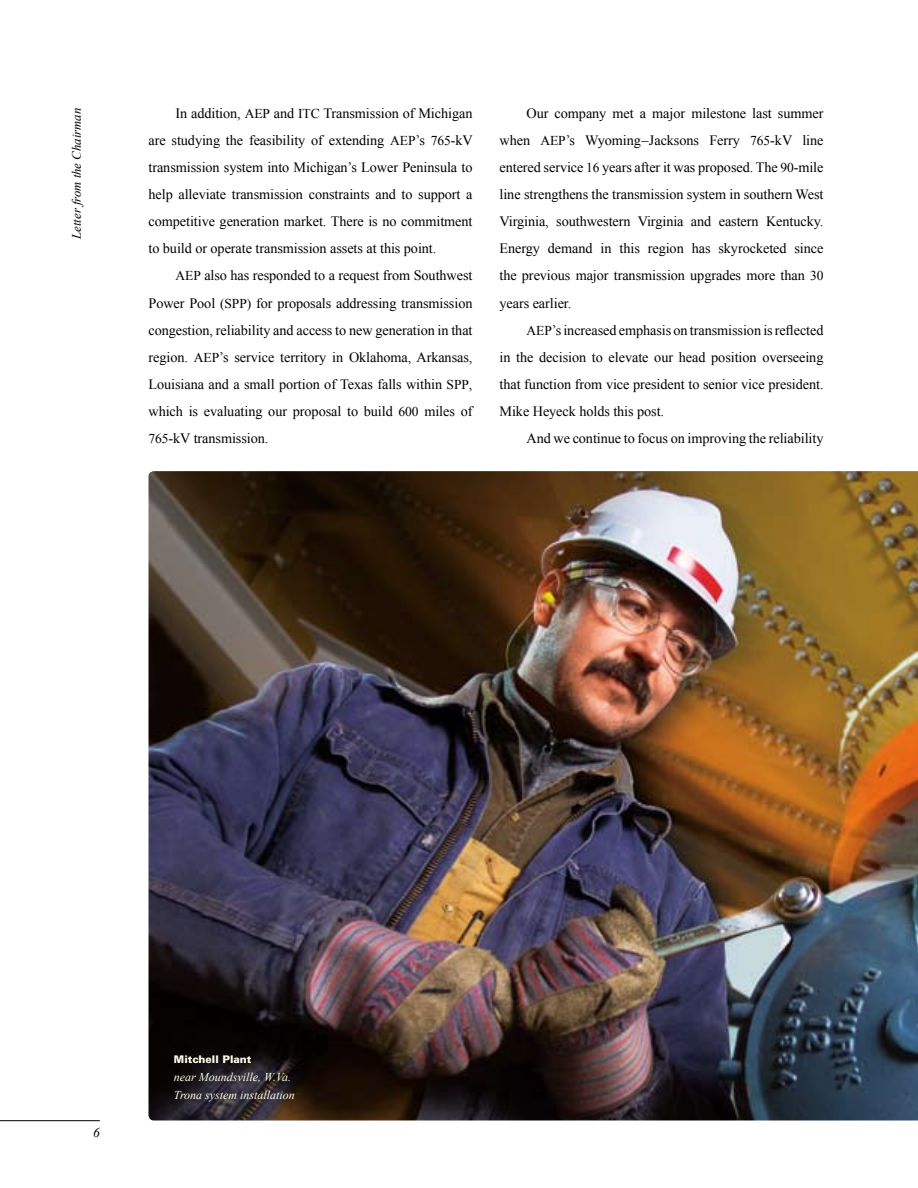
<style>
.page{position:relative;width:918px;height:1188px;background:#fff}
.page>*{position:absolute;margin:0;border:0;box-sizing:border-box;transform-origin:0 0}
.t1{font:14.25px/27.2px "Times New Roman";letter-spacing:-.005em;color:#000;text-align:justify}
.t2{font:italic 13.5px "Times New Roman";color:#000}
.t3{font:italic 12.75px "Times New Roman";color:#000}
.t4{font:italic 12px/18px "Times New Roman";color:#fffde8}
.t5{font:900 10.5px "Univers LT Std";color:#fffde8}
.s1{font-size:13.5px}
</style>
<div class="page">
<img style="left:148px;top:471px;width:770px;height:649px">
<hr style="left:0;top:1120px;width:100px;height:1px;background:#000">
<p class="t3" style="left:69px;top:239px;width:132px;rotate:-90deg">Letter from the Chairman</p>
<p class="t1" style="left:148px;top:99px;width:326px;text-indent:27px">In addition, <span class="s1">AEP</span> and <span class="s1">ITC</span> Transmission of Michigan are studying the feasibility of extending <span class="s1">AEP</span>’s <span class="s1">765</span>-kV transmission system into Michigan’s Lower Peninsula to help alleviate transmission constraints and to support a competitive generation market. There is no commitment to build or operate transmission assets at this point.</p>
<p class="t1" style="left:148px;top:262px;width:326px;text-indent:27px"><span class="s1">AEP</span> also has responded to a request from Southwest Power Pool <span class="s1">(SPP)</span> for proposals addressing transmission congestion, reliability and access to new generation in that region. <span class="s1">AEP</span>’s service territory in Oklahoma, Arkansas, Louisiana and a small portion of Texas falls within <span class="s1">SPP</span>, which is evaluating our proposal to build <span class="s1">600</span> miles of <span class="s1">765</span>-kV transmission.</p>
<p class="t1" style="left:499px;top:99px;width:326px;text-indent:27px">Our company met a major milestone last summer when <span class="s1">AEP</span>’s Wyoming–Jacksons Ferry <span class="s1">765</span>-kV line entered service <span class="s1">16</span> years after it was proposed. The <span class="s1">90</span>-mile line strengthens the transmission system in southern West Virginia, southwestern Virginia and eastern Kentucky.<br>Energy demand in this region has skyrocketed since the previous major transmission upgrades more than <span class="s1">30 </span>years earlier.</p>
<p class="t1" style="left:500px;top:316px;width:326px;text-indent:27px"><span class="s1">AEP</span>’s increased emphasis on transmission is reflected in the decision to elevate our head position overseeing that function from vice president to senior vice president.<br>Mike Heyeck holds this post.</p>
<p class="t1" style="left:527px;top:424px;width:299px">And we continue to focus on improving the reliability</p>
<p class="t2" style="left:93px;top:1125px;width:8px">6</p>
<p class="t5" style="left:174px;top:1053px;width:79px">Mitchell Plant</p>
<p class="t4" style="left:174px;top:1068px;width:122px">near Moundsville, W.Va.<br>Trona system installation</p>
</div>
